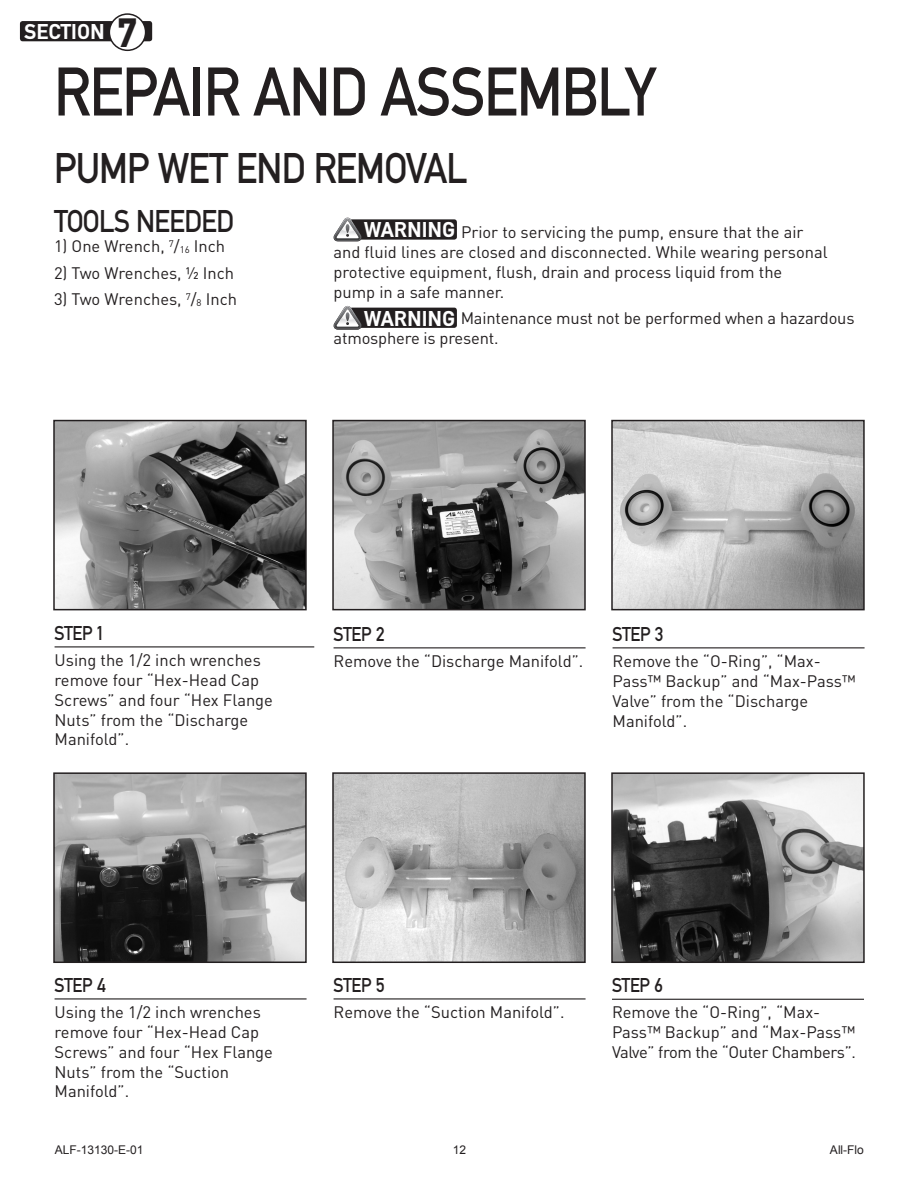
<style>
.page{position:relative;width:918px;height:1188px;background:#fff}
.page>*{position:absolute;margin:0;border:0;box-sizing:border-box;transform-origin:0 0}
.Page_Headline{font:72px "DIN Mittel EF";letter-spacing:-.02em;color:#231f20;scale:.9 1}
.Sub-Headline{font:45px "DIN Mittel EF";letter-spacing:-.02em;color:#231f20;scale:.9 1}
.Body_Text{font:700 43.5px "DIN Mittel EF";color:#231f20}
.Sub-Headline_2{font:33px "DIN Mittel EF";letter-spacing:-.02em;color:#231f20;scale:.9 1}
.Body_Text-2{font:700 22.5px "DIN Mittel EF";color:#fff}
.Sub-Headline_3-Rule{font:21px "DIN Mittel EF";letter-spacing:-.02em;color:#231f20;scale:.9 1}
.Body_Text-3{font:16.5px/19.8px "DINOT";color:#231f20}
.t1{font:12px "Arial";color:#231f20}
.s1{font-size:9.6px}
</style>
<div class="page">
<div style="left:20px;top:21px;width:132px;height:20px;background:#231f20;border-radius:3px"></div>
<div style="left:109px;top:14px;width:37px;height:36px;background:#fff;border-radius:50%"></div>
<div style="left:109px;top:13px;width:37px;height:38px;border:2px solid #231f20;border-radius:50%"></div>
<hr style="left:55px;top:646px;width:259px;height:1px;background:#231f20">
<hr style="left:334px;top:647px;width:252px;height:1px;background:#231f20">
<hr style="left:613px;top:647px;width:252px;height:1px;background:#231f20">
<div style="left:349px;top:219px;width:108px;height:21px;background:#231f20;border-radius:3px"></div>
<svg style="left:333px;top:218px;width:29px;height:23px"></svg>
<div style="left:349px;top:308px;width:108px;height:20px;background:#231f20;border-radius:3px"></div>
<svg style="left:333px;top:306px;width:29px;height:24px"></svg>
<hr style="left:55px;top:998px;width:252px;height:2px;background:#231f20">
<hr style="left:334px;top:998px;width:252px;height:2px;background:#231f20">
<img style="left:56px;top:423px;width:248px;height:184px">
<div style="left:53px;top:420px;width:254px;height:190px;border:2px solid #231f20"></div>
<img style="left:335px;top:423px;width:248px;height:184px">
<div style="left:332px;top:420px;width:254px;height:190px;border:2px solid #231f20"></div>
<img style="left:614px;top:423px;width:248px;height:184px">
<div style="left:611px;top:420px;width:254px;height:190px;border:2px solid #231f20"></div>
<img style="left:56px;top:775px;width:248px;height:185px">
<div style="left:53px;top:772px;width:254px;height:191px;border:2px solid #231f20"></div>
<img style="left:335px;top:775px;width:248px;height:185px">
<div style="left:332px;top:772px;width:254px;height:191px;border:2px solid #231f20"></div>
<img style="left:614px;top:775px;width:248px;height:185px">
<div style="left:611px;top:772px;width:254px;height:191px;border:2px solid #231f20"></div>
<hr style="left:612px;top:999px;width:252px;height:1px;background:#231f20">
<p class="Body_Text-2" style="left:24px;top:18px;width:82px">SECTION</p>
<p class="Body_Text" style="left:118px;top:7px;width:22px">7</p>
<p class="Page_Headline" style="left:54px;top:50px;width:670px">REPAIR AND ASSEMBLY</p>
<p class="Sub-Headline" style="left:54px;top:142px;width:461px">PUMP WET END REMOVAL</p>
<p class="Sub-Headline_2" style="left:54px;top:203px;width:201px">TOOLS NEEDED</p>
<p class="Body_Text-3" style="left:54px;top:236px;width:173px">1) One Wrench, <sup>7</sup>/<span class="s1">16</span> Inch</p>
<p class="Body_Text-3" style="left:54px;top:262px;width:182px">2) Two Wrenches, ½ Inch</p>
<p class="Body_Text-3" style="left:54px;top:289px;width:185px">3) Two Wrenches, <sup>7</sup>/<span class="s1">8</span> Inch</p>
<p class="Body_Text-2" style="left:364px;top:217px;width:93px">WARNING</p>
<p class="Body_Text-3" style="left:334px;top:222px;width:496px;text-indent:127px">Prior to servicing the pump, ensure that the air and fluid lines are closed and disconnected. While wearing personal protective equipment, flush, drain and process liquid from the pump in a safe manner.</p>
<p class="Body_Text-2" style="left:364px;top:305px;width:93px">WARNING</p>
<p class="Body_Text-3" style="left:334px;top:308px;width:522px;text-indent:127px">Maintenance must not be performed when a hazardous atmosphere is present.</p>
<p class="Sub-Headline_3-Rule" style="left:55px;top:621px;width:55px">STEP 1</p>
<p class="Body_Text-3" style="left:55px;top:650px;width:220px">Using the 1/2 inch wrenches remove four “Hex-Head Cap<br>Screws” and four “Hex Flange<br>Nuts” from the “Discharge<br>Manifold”.</p>
<p class="Sub-Headline_3-Rule" style="left:334px;top:622px;width:59px">STEP 2</p>
<p class="Body_Text-3" style="left:334px;top:651px;width:251px">Remove the “Discharge Manifold”.</p>
<p class="Sub-Headline_3-Rule" style="left:613px;top:622px;width:58px">STEP 3</p>
<p class="Body_Text-3" style="left:613px;top:651px;width:245px">Remove the “O-Ring”, “Max-<br>Pass™ Backup” and “Max-Pass™<br>Valve” from the “Discharge<br>Manifold”.</p>
<p class="Sub-Headline_3-Rule" style="left:55px;top:973px;width:59px">STEP 4</p>
<p class="Body_Text-3" style="left:55px;top:1002px;width:220px">Using the 1/2 inch wrenches remove four “Hex-Head Cap<br>Screws” and four “Hex Flange<br>Nuts” from the “Suction<br>Manifold”.</p>
<p class="Sub-Headline_3-Rule" style="left:334px;top:973px;width:58px">STEP 5</p>
<p class="Body_Text-3" style="left:334px;top:1002px;width:233px">Remove the “Suction Manifold”.</p>
<p class="Sub-Headline_3-Rule" style="left:612px;top:973px;width:58px">STEP 6</p>
<p class="Body_Text-3" style="left:612px;top:1002px;width:246px">Remove the “O-Ring”, “Max-<br>Pass™ Backup” and “Max-Pass™<br>Valve” from the “Outer Chambers”.</p>
<p class="t1" style="left:55px;top:1142px;width:90px">ALF-13130-E-01</p>
<p class="t1" style="left:453px;top:1142px;width:15px">12</p>
<p class="t1" style="left:830px;top:1142px;width:35px">All-Flo</p>
</div>
